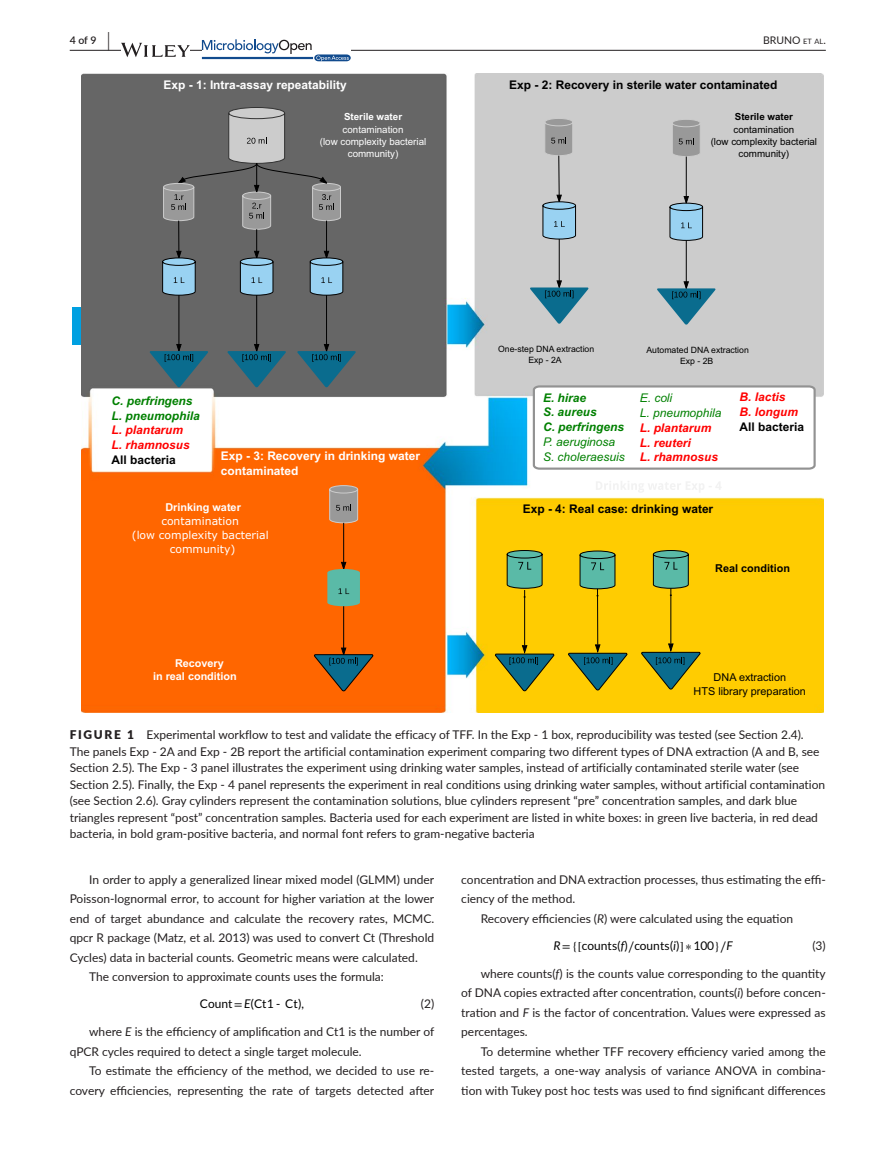
<style>
.page{position:relative;width:893px;height:1174px;background:#fff}
.page>*{position:absolute;margin:0;border:0;box-sizing:border-box;transform-origin:0 0}
.t1{font:12px/19.5px "Lato";color:#231f20}
.t2{font:700 12px "Arial";color:#000}
.t3{font:700 12px/15px "Arial";color:#fff}
.t4{font:italic 700 12px/15px "Arial";color:#f00}
.t5{font:italic 700 12px/15px "Arial";color:#008000}
.t6{font:12px "Lato";color:#000}
.t7{font:italic 12px/15px "Arial";color:#008000}
.t8{font:10.8px/13.5px "Verdana";color:#fff;text-align:center}
.t9{font:700 10.8px/13.5px "Arial";color:#fff}
.t10{font:10.8px/13.5px "Arial";color:#000;text-align:center}
.t11{font:700 10.8px "Arial";color:#000}
.t12{font:10.5px "Lato";color:#231f20}
.t13{font:600 10.5px "Lato";color:#231f20}
.t14{font:9.75px/12.1px "Arial";color:#fff;text-align:center}
.t15{font:9.75px/12.1px "Arial";color:#000;text-align:center}
.t16{font:700 9.75px "Arial";color:#fff}
.t17{font:700 9.75px "Arial";color:#000}
.t18{font:8.7px/10.8px "Arial";color:#000;text-align:center}
.s1{font-size:19.5px}
.s2{font-size:7.35px}
.s3{font-weight:900}
.s4{font-family:"STIX Math"}
.s5{font-style:italic}
</style>
<div class="page">
<hr style="left:70px;top:50px;width:756px;height:1px;background:#231f20">
<svg style="left:121px;top:43px;width:69px;height:14px"></svg>
<svg style="left:202px;top:39px;width:149px;height:22px"></svg>
<img style="left:81px;top:73px;width:743px;height:639px">
<div style="left:72px;top:306px;width:9px;height:38px;background:#00a0e1"></div>
<svg style="left:596px;top:481px;width:126px;height:12px"></svg>
<svg style="left:532px;top:384px;width:285px;height:87px"></svg>
<svg style="left:149px;top:107px;width:207px;height:280px;background:#687174"></svg>
<svg style="left:530px;top:117px;width:59px;height:207px;background:#acb9bf"></svg>
<svg style="left:657px;top:118px;width:59px;height:207px;background:#acb9bf"></svg>
<svg style="left:314px;top:484px;width:60px;height:208px;background:#cd7028"></svg>
<hr style="left:524px;top:590px;width:1px;height:55px;background:#000">
<svg style="left:506px;top:549px;width:37px;height:40px"></svg>
<svg style="left:494px;top:596px;width:61px;height:96px;background:#c8b119"></svg>
<svg style="left:568px;top:550px;width:60px;height:141px;background:#beb327"></svg>
<svg style="left:641px;top:549px;width:60px;height:141px;background:#bdb227"></svg>
<p class="t13" style="left:70px;top:33px;width:42px">4 of 9 <span class="s1">|</span></p>
<p class="t12" style="left:763px;top:33px;width:64px">BRUNO <span class="s2">et al</span>.</p>
<p class="t3" style="left:164px;top:78px;width:185px">Exp - 1: Intra-assay repeatability</p>
<p class="t2" style="left:509px;top:77px;width:270px">Exp - 2: Recovery in sterile water contaminated</p>
<p class="t16" style="left:344px;top:110px;width:60px">Sterile water</p>
<p class="t14" style="left:320px;top:123px;width:108px">contamination<br>(low complexity bacterial community)</p>
<p class="t17" style="left:735px;top:110px;width:60px">Sterile water</p>
<p class="t15" style="left:711px;top:123px;width:108px">contamination<br>(low complexity bacterial community)</p>
<p class="t5" style="left:112px;top:393px;width:90px">C. perfringens<br>L. pneumophila</p>
<p class="t4" style="left:112px;top:423px;width:80px">L. plantarum<br>L. rhamnosus</p>
<p class="t2" style="left:112px;top:452px;width:66px">All bacteria</p>
<p class="t3" style="left:221px;top:449px;width:201px">Exp - 3: Recovery in drinking water contaminated</p>
<p class="t9" style="left:165px;top:501px;width:77px">Drinking water</p>
<p class="t8" style="left:132px;top:514px;width:138px">contamination<br>(low complexity bacterial community)</p>
<p class="t9" style="left:153px;top:656px;width:85px;text-indent:22px">Recovery<br>in real condition</p>
<p class="t18" style="left:498px;top:344px;width:98px">One-step DNA extraction<br>Exp - 2A</p>
<p class="t18" style="left:646px;top:344px;width:104px">Automated DNA extraction<br>Exp - 2B</p>
<p class="t5" style="left:543px;top:390px;width:82px">E. hirae<br>S. aureus<br>C. perfringens</p>
<p class="t7" style="left:543px;top:435px;width:83px">P. aeruginosa<br>S. choleraesuis</p>
<p class="t7" style="left:640px;top:390px;width:83px">E. coli<br>L. pneumophila</p>
<p class="t4" style="left:640px;top:420px;width:80px">L. plantarum<br>L. reuteri<br>L. rhamnosus</p>
<p class="t2" style="left:523px;top:501px;width:192px">Exp - 4: Real case: drinking water</p>
<p class="t4" style="left:740px;top:390px;width:60px">B. lactis<br>B. longum</p>
<p class="t2" style="left:740px;top:419px;width:66px">All bacteria</p>
<p class="t11" style="left:715px;top:560px;width:76px">Real condition</p>
<p class="t10" style="left:694px;top:671px;width:114px">DNA extraction<br>HTS library preparation</p>
<p class="t1" style="left:70px;top:726px;width:757px;line-height:16.5px"><span class="s3">FIGURE 1</span> Experimental workflow to test and validate the efficacy of TFF. In the Exp - 1 box, reproducibility was tested (see Section 2.4).<br>The panels Exp - 2A and Exp - 2B report the artificial contamination experiment comparing two different types of DNA extraction (A and B, see Section 2.5). The Exp - 3 panel illustrates the experiment using drinking water samples, instead of artificially contaminated sterile water (see Section 2.5). Finally, the Exp - 4 panel represents the experiment in real conditions using drinking water samples, without artificial contamination (see Section 2.6). Gray cylinders represent the contamination solutions, blue cylinders represent “pre” concentration samples, and dark blue triangles represent “post” concentration samples. Bacteria used for each experiment are listed in white boxes: in green live bacteria, in red dead bacteria, in bold gram-positive bacteria, and normal font refers to gram-negative bacteria</p>
<p class="t1" style="left:89px;top:869px;width:346px">In order to apply a generalized linear mixed model (GLMM) under</p>
<p class="t1" style="left:70px;top:888px;width:366px">Poisson-lognormal error, to account for higher variation at the lower</p>
<p class="t1" style="left:70px;top:908px;width:366px">end of target abundance and calculate the recovery rates, MCMC.</p>
<p class="t1" style="left:70px;top:927px;width:366px">qpcr R package (Matz, et al. 2013) was used to convert Ct (Threshold</p>
<p class="t1" style="left:70px;top:947px;width:350px">Cycles) data in bacterial counts. Geometric means were calculated.</p>
<p class="t1" style="left:89px;top:966px;width:296px">The conversion to approximate counts uses the formula:</p>
<p class="t6" style="left:200px;top:998px;width:106px">Count<span class="s4">=</span><span class="s5">E</span>(Ct1 - Ct),</p>
<p class="t1" style="left:421px;top:993px;width:15px">(2)</p>
<p class="t1" style="left:70px;top:1021px;width:366px;text-indent:20px">where <span class="s5">E</span> is the efficiency of amplification and Ct1 is the number of qPCR cycles required to detect a single target molecule.</p>
<p class="t1" style="left:70px;top:1060px;width:366px;text-align:right">To estimate the efficiency of the method, we decided to use re&shy;covery efficiencies, representing the rate of targets detected after</p>
<p class="t1" style="left:461px;top:869px;width:366px">concentration and DNA extraction processes, thus estimating the effi-</p>
<p class="t1" style="left:461px;top:888px;width:115px">ciency of the method.</p>
<p class="t1" style="left:481px;top:908px;width:314px">Recovery efficiencies (<span class="s5">R</span>) were calculated using the equation</p>
<p class="t6" style="left:553px;top:940px;width:181px"><span class="s5">R</span><span class="s4">= {[</span>counts(<span class="s5">f</span>)<span class="s4">∕</span>counts(<span class="s5">i</span>)<span class="s4">]∗</span>100<span class="s4">}∕</span><span class="s5">F</span></p>
<p class="t1" style="left:812px;top:935px;width:15px">(3)</p>
<p class="t1" style="left:461px;top:963px;width:366px;text-align:justify;text-indent:20px">where counts(<span class="s5">f</span>) is the counts value corresponding to the quantity of DNA copies extracted after concentration, counts(<span class="s5">i</span>) before concen&shy;tration and <span class="s5">F</span> is the factor of concentration. Values were expressed as percentages.</p>
<p class="t1" style="left:461px;top:1041px;width:366px;text-align:justify;text-indent:20px">To determine whether TFF recovery efficiency varied among the tested targets, a one-way analysis of variance ANOVA in combina&shy;tion with Tukey post hoc tests was used to find significant differences</p>
</div>
